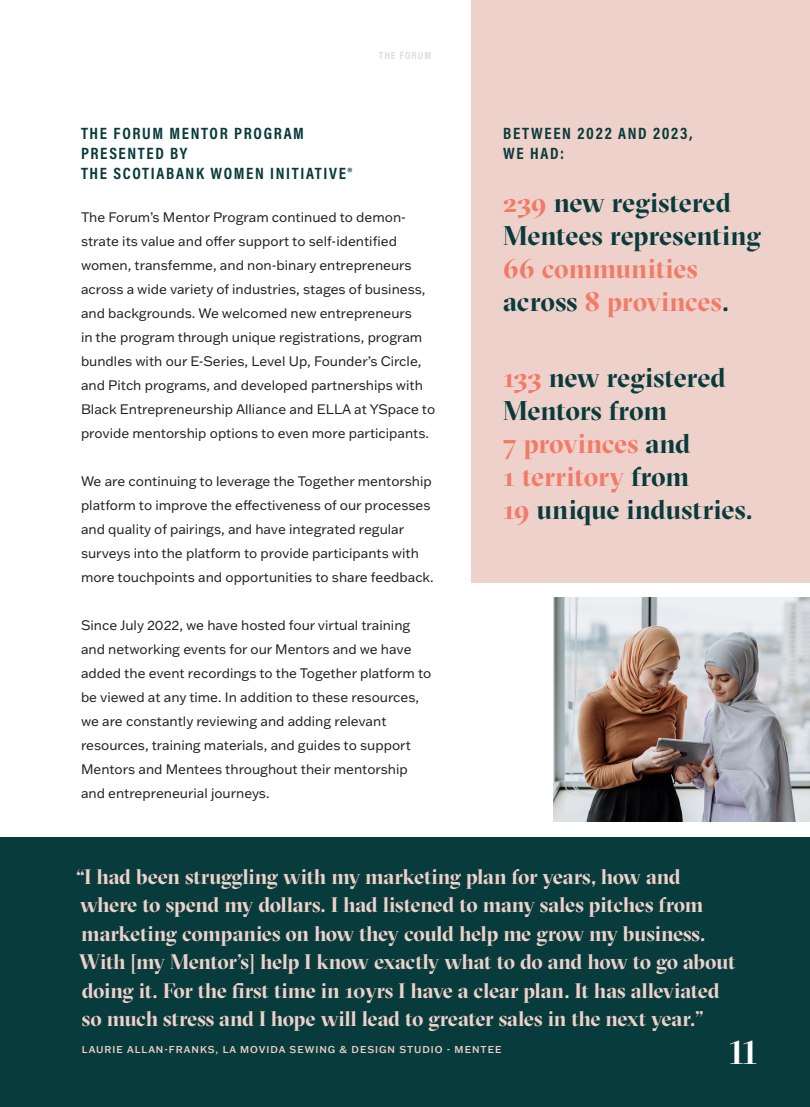
<style>
.page{position:relative;width:810px;height:1107px;background:#fff}
.page>*{position:absolute;margin:0;border:0;box-sizing:border-box;transform-origin:0 0}
.page_number{font:700 33px "GT Sectra Display";color:#fff}
.call_out{font:700 27px/33px "GT Sectra Display";letter-spacing:-.005em;color:#083b3b}
.testimonial{font:700 21px/28.5px "GT Sectra Display";letter-spacing:-.01em;color:#eed1cb}
.subhead{font:700 16.5px/19.8px "Acumin Pro Cond";letter-spacing:.1em;color:#083b3b}
.bodycopy{font:13.5px/24px "Franklin Gothic ATF";color:#231f20}
.folio{font:700 10.5px "Acumin Pro Cond";letter-spacing:.1em;color:#dcdddf}
.testimonial-2{font:500 9.75px "Franklin Gothic ATF";letter-spacing:.1em;color:#eed1cb}
.s1{color:#f37a66}
</style>
<div class="page">
<div style="left:472px;top:0;width:338px;height:583px;background:#eed1cb"></div>
<img style="left:554px;top:597px;width:256px;height:225px">
<div style="left:0;top:837px;width:810px;height:270px;background:#083b3b"></div>
<p class="folio" style="left:379px;top:48px;width:54px">THE FORUM</p>
<p class="subhead" style="left:81px;top:123px;width:224px">THE FORUM MENTOR PROGRAM</p>
<p class="subhead" style="left:81px;top:143px;width:273px">PRESENTED BY<br>THE SCOTIABANK WOMEN INITIATIVE®</p>
<p class="bodycopy" style="left:81px;top:205px;width:356px">The Forum’s Mentor Program continued to demon&shy;strate its value and offer support to self-identified women, transfemme, and non-binary entrepreneurs across a wide variety of industries, stages of business, and backgrounds. We welcomed new entrepreneurs<br>in the program through unique registrations, program bundles with our E-Series, Level Up, Founder’s Circle, and Pitch programs, and developed partnerships with Black Entrepreneurship Alliance and ELLA at YSpace to provide mentorship options to even more participants.</p>
<p class="bodycopy" style="left:81px;top:469px;width:354px">We are continuing to leverage the Together mentorship platform to improve the effectiveness of our processes and quality of pairings, and have integrated regular surveys into the platform to provide participants with more touchpoints and opportunities to share feedback.</p>
<p class="bodycopy" style="left:81px;top:613px;width:352px">Since July 2022, we have hosted four virtual training and networking events for our Mentors and we have added the event recordings to the Together platform to be viewed at any time. In addition to these resources, we are constantly reviewing and adding relevant resources, training materials, and guides to support Mentors and Mentees throughout their mentorship and entrepreneurial journeys.</p>
<p class="subhead" style="left:503px;top:123px;width:191px">BETWEEN 2022 AND 2023,<br>WE HAD:</p>
<p class="call_out" style="left:503px;top:186px;width:259px"><span class="s1">239</span> new registered<br>Mentees representing<br><span class="s1">66 communities </span>across <span class="s1">8 provinces</span>.</p>
<p class="call_out" style="left:503px;top:362px;width:251px"><span class="s1">133</span> new registered<br>Mentors from<br><span class="s1">7 provinces</span> and<br><span class="s1">1 territory</span> from<br><span class="s1">19</span> unique industries.</p>
<p class="testimonial" style="left:76px;top:863px;width:661px">“I had been struggling with my marketing plan for years, how and where to spend my dollars. I had listened to many sales pitches from marketing companies on how they could help me grow my business.<br>With [my Mentor’s] help I know exactly what to do and how to go about doing it. For the first time in 10yrs I have a clear plan. It has alleviated so much stress and I hope will lead to greater sales in the next year.”</p>
<p class="testimonial-2" style="left:82px;top:1043px;width:421px">LAURIE ALLAN-FRANKS, LA MOVIDA SEWING &amp; DESIGN STUDIO - MENTEE</p>
<p class="page_number" style="left:729px;top:1034px;width:29px">11</p>
</div>
